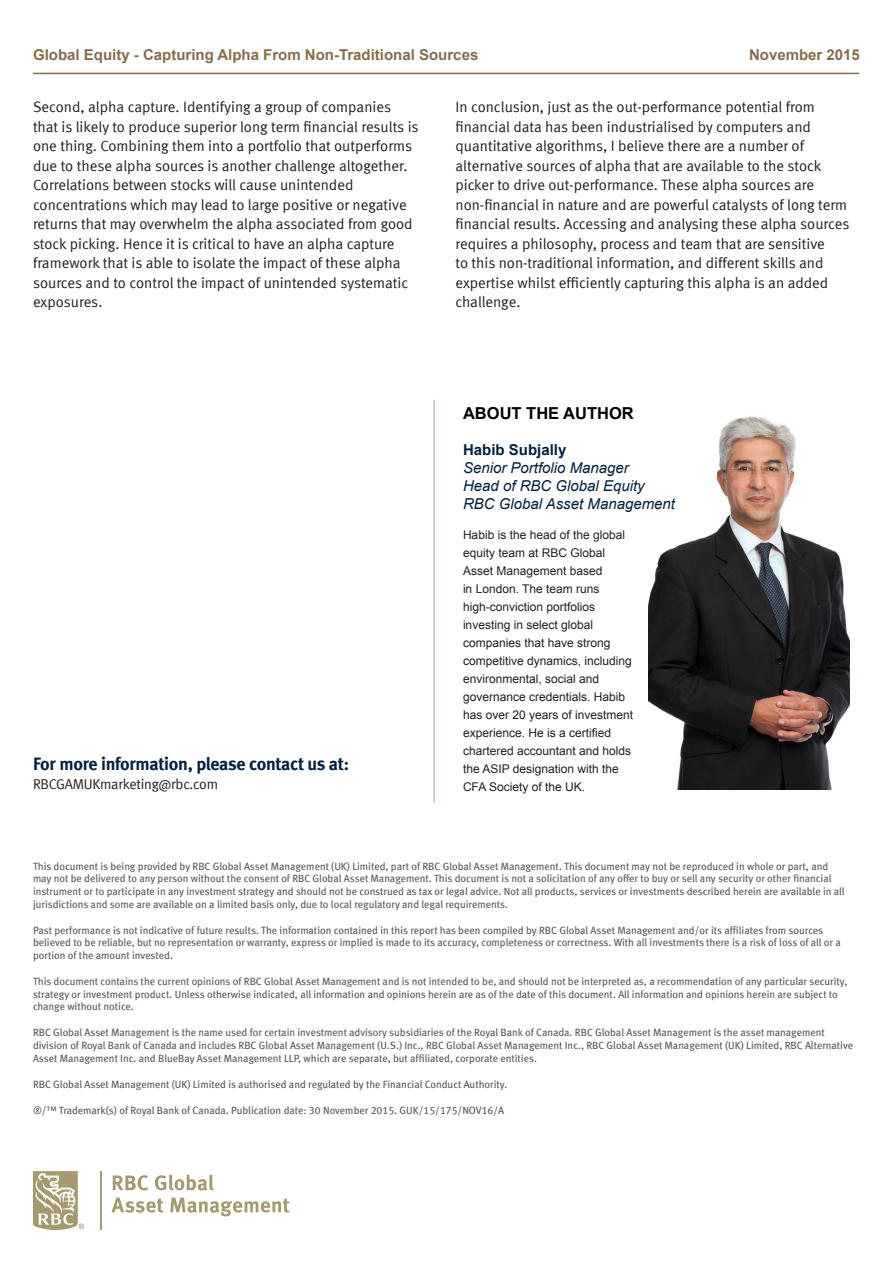
<style>
.page{position:relative;width:893px;height:1263px;background:#fff}
.page>*{position:absolute;margin:0;border:0;box-sizing:border-box;transform-origin:0 0}
.Bulleted_list{font:18px "Meta Bold LF";letter-spacing:-.015em;color:#002144}
.t1{font:700 16.5px "Arial";color:#000}
.Paragraph_Style_1{font:15px/19.5px "Meta Normal";color:#231f20}
.t2{font:italic 15px/18px "Arial";color:#002144}
.t3{font:700 15px "Arial";color:#886d4b}
.t4{font:700 15px "Arial";color:#002144}
.Bulleted_list-2{font:14.25px "Meta Normal LF";letter-spacing:-.015em;color:#231f20}
.t5{font:12px/18px "Arial";color:#231f20}
.Footnote_Style{font:10.5px/12.6px "Meta Book LF";color:#57585a}
</style>
<div class="page">
<img style="left:649px;top:416px;width:200px;height:374px">
<hr style="left:33px;top:73px;width:826px;height:1px;background:#886d4b">
<hr style="left:100px;top:1171px;width:2px;height:59px;background:#a7996e">
<svg style="left:113px;top:1175px;width:35px;height:15px"></svg>
<svg style="left:155px;top:1174px;width:59px;height:17px"></svg>
<svg style="left:112px;top:1197px;width:51px;height:15px"></svg>
<svg style="left:170px;top:1198px;width:119px;height:18px"></svg>
<svg style="left:33px;top:1171px;width:51px;height:59px"></svg>
<hr style="left:434px;top:400px;width:1px;height:403px;background:#b7aa85">
<p class="t3" style="left:33px;top:45px;width:447px">Global Equity - Capturing Alpha From Non-Traditional Sources</p>
<p class="t3" style="left:749px;top:45px;width:112px">November 2015</p>
<p class="Paragraph_Style_1" style="left:33px;top:97px;width:387px">Second, alpha capture. Identifying a group of companies that is likely to produce superior long term financial results is one thing. Combining them into a portfolio that outperforms due to these alpha sources is another challenge altogether.<br>Correlations between stocks will cause unintended concentrations which may lead to large positive or negative returns that may overwhelm the alpha associated from good stock picking. Hence it is critical to have an alpha capture framework that is able to isolate the impact of these alpha sources and to control the impact of unintended systematic exposures.</p>
<p class="Paragraph_Style_1" style="left:455px;top:97px;width:395px">In conclusion, just as the out-performance potential from financial data has been industrialised by computers and quantitative algorithms, I believe there are a number of alternative sources of alpha that are available to the stock picker to drive out-performance. These alpha sources are non-financial in nature and are powerful catalysts of long term financial results. Accessing and analysing these alpha sources requires a philosophy, process and team that are sensitive<br>to this non-traditional information, and different skills and expertise whilst efficiently capturing this alpha is an added challenge.</p>
<p class="Bulleted_list" style="left:33px;top:752px;width:317px">For more information, please contact us at:</p>
<p class="Bulleted_list-2" style="left:33px;top:776px;width:187px">RBCGAMUKmarketing@rbc.com</p>
<p class="t1" style="left:463px;top:402px;width:172px">ABOUT THE AUTHOR</p>
<p class="t4" style="left:463px;top:440px;width:105px">Habib Subjally</p>
<p class="t2" style="left:463px;top:459px;width:214px">Senior Portfolio Manager<br>Head of RBC Global Equity<br>RBC Global Asset Management</p>
<p class="t5" style="left:463px;top:526px;width:172px">Habib is the head of the global equity team at RBC Global<br>Asset Management based<br>in London. The team runs high-conviction portfolios investing in select global companies that have strong competitive dynamics, including environmental, social and governance credentials. Habib has over 20 years of investment experience. He is a certified chartered accountant and holds the ASIP designation with the<br>CFA Society of the UK.</p>
<p class="Footnote_Style" style="left:33px;top:860px;width:813px">This document is being provided by RBC Global Asset Management (UK) Limited, part of RBC Global Asset Management. This document may not be reproduced in whole or part, and may not be delivered to any person without the consent of RBC Global Asset Management. This document is not a solicitation of any offer to buy or sell any security or other financial instrument or to participate in any investment strategy and should not be construed as tax or legal advice. Not all products, services or investments described herein are available in all jurisdictions and some are available on a limited basis only, due to local regulatory and legal requirements.</p>
<p class="Footnote_Style" style="left:33px;top:924px;width:809px">Past performance is not indicative of future results. The information contained in this report has been compiled by RBC Global Asset Management and/or its affiliates from sources believed to be reliable, but no representation or warranty, express or implied is made to its accuracy, completeness or correctness. With all investments there is a risk of loss of all or a portion of the amount invested.</p>
<p class="Footnote_Style" style="left:33px;top:975px;width:816px">This document contains the current opinions of RBC Global Asset Management and is not intended to be, and should not be interpreted as, a recommendation of any particular security, strategy or investment product. Unless otherwise indicated, all information and opinions herein are as of the date of this document. All information and opinions herein are subject to change without notice.</p>
<p class="Footnote_Style" style="left:33px;top:1026px;width:822px">RBC Global Asset Management is the name used for certain investment advisory subsidiaries of the Royal Bank of Canada. RBC Global Asset Management is the asset management division of Royal Bank of Canada and includes RBC Global Asset Management (U.S.) Inc., RBC Global Asset Management Inc., RBC Global Asset Management (UK) Limited, RBC Alternative<br>Asset Management Inc. and BlueBay Asset Management LLP, which are separate, but affiliated, corporate entities.</p>
<p class="Footnote_Style" style="left:33px;top:1077px;width:476px">RBC Global Asset Management (UK) Limited is authorised and regulated by the Financial Conduct Authority.</p>
<p class="Footnote_Style" style="left:33px;top:1104px;width:473px">®/™ Trademark(s) of Royal Bank of Canada. Publication date: 30 November 2015. GUK/15/175/NOV16/A</p>
</div>
